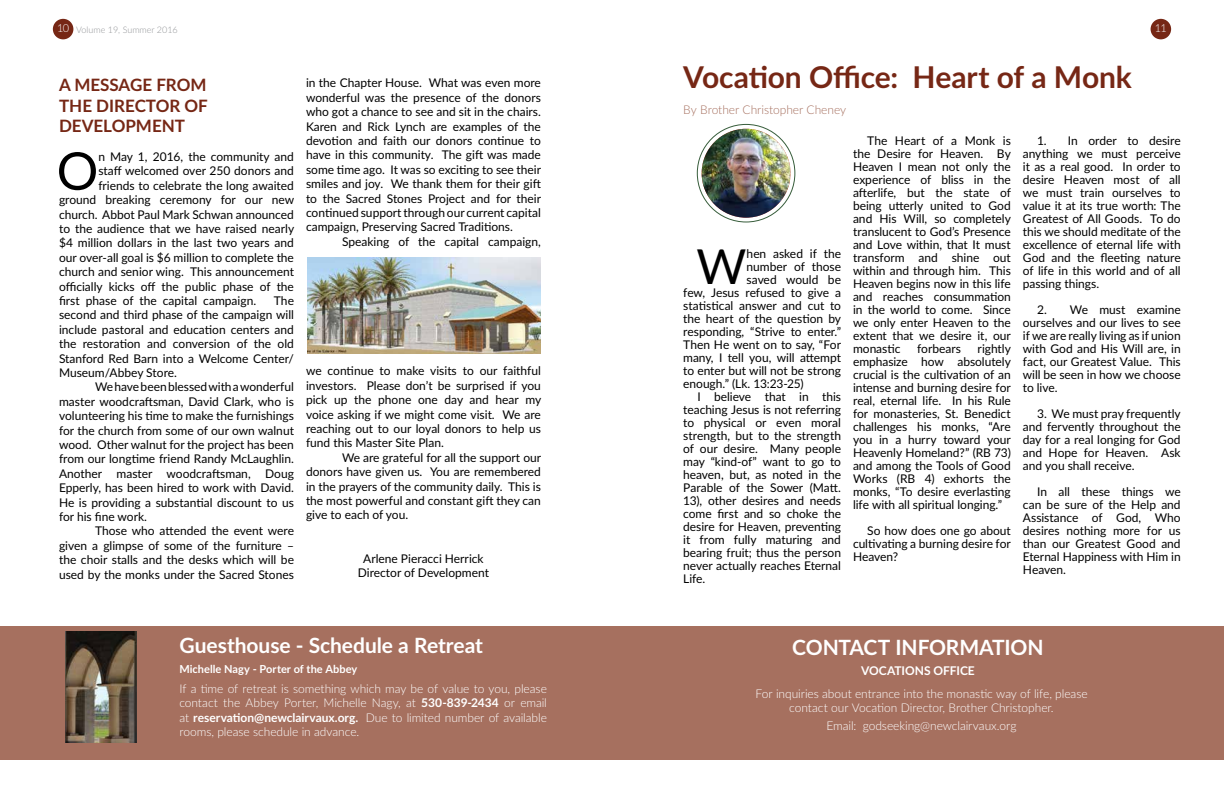
<style>
.page{position:relative;width:1224px;height:792px;background:#fff}
.page>*{position:absolute;margin:0;border:0;box-sizing:border-box;transform-origin:0 0}
.t1{font:52.2px "Lato";color:#000}
.t2{font:48.3px "Lato";color:#000}
.t3{font:700 30px "Lato";letter-spacing:-.005em;color:#762715}
.t4{font:700 21px "Lato";letter-spacing:-.005em;color:#fff}
.t5{font:700 17px/20.4px "Lato";color:#762715;text-align:justify}
.t6{font:12px/13px "Lato";color:#000;text-align:justify}
.t7{font:300 12px/14.4px "Lato";letter-spacing:-.005em;color:#fff;text-align:justify}
.t8{font:300 12px "Lato";letter-spacing:-.005em;color:#a6705f}
.t9{font:700 12px "Lato";color:#fff}
.t10{font:700 11px "Lato";letter-spacing:.005em;color:#fff}
.t11{font:300 11px "Lato";color:#fff}
.t12{font:300 9px "Lato";color:#939598}
.s1{font-size:11px;color:#fff}
.s2{font-weight:700}
</style>
<div class="page">
<img style="left:702px;top:129px;width:89px;height:89px;border-radius:44px">
<div style="left:53px;top:19px;width:20px;height:20px;background:#762715;border-radius:50%"></div>
<div style="left:1151px;top:19px;width:20px;height:20px;background:#762715;border-radius:50%"></div>
<div style="left:612px;top:626px;width:612px;height:134px;background:#a6705f"></div>
<div style="left:0;top:626px;width:612px;height:134px;background:#a6705f"></div>
<img style="left:65px;top:632px;width:71px;height:111px">
<img style="left:307px;top:257px;width:234px;height:96px">
<p class="t12" style="left:57px;top:23px;width:122px"><span class="s1">10</span> Volume 19, Summer 2016</p>
<p class="t11" style="left:1155px;top:21px;width:14px">11</p>
<h3 class="t5" style="left:59px;top:74px;width:150px">A MESSAGE FROM THE DIRECTOR OF DEVELOPMENT</h3>
<h1 class="t1" style="left:57px;top:134px;width:43px">O</h1>
<p class="t6" style="left:98px;top:150px;width:197px">n May 1, 2016, the community and</p>
<p class="t6" style="left:98px;top:164px;width:197px">staff welcomed over 250 donors and</p>
<p class="t6" style="left:98px;top:178px;width:197px">friends to celebrate the long awaited</p>
<p class="t6" style="left:59px;top:193px;width:237px">ground breaking ceremony for our new</p>
<p class="t6" style="left:59px;top:207px;width:236px">church. Abbot Paul Mark Schwan announced</p>
<p class="t6" style="left:59px;top:222px;width:237px">to the audience that we have raised nearly</p>
<p class="t6" style="left:59px;top:236px;width:236px">$4 million dollars in the last two years and</p>
<p class="t6" style="left:59px;top:250px;width:236px">our over-all goal is $6 million to complete the</p>
<p class="t6" style="left:59px;top:265px;width:236px">church and senior wing. This announcement</p>
<p class="t6" style="left:59px;top:279px;width:236px">officially kicks off the public phase of the</p>
<p class="t6" style="left:59px;top:294px;width:199px">first phase of the capital campaign.</p>
<p class="t6" style="left:59px;top:293px;width:236px;line-height:14.4px;text-indent:215px">The second and third phase of the campaign will include pastoral and education centers and the restoration and conversion of the old Stanford Red Barn into a Welcome Center/ Museum/Abbey Store.</p>
<p class="t6" style="left:59px;top:379px;width:236px;line-height:14.4px;text-indent:36px">We have been blessed with a wonderful master woodcraftsman, David Clark, who is volunteering his time to make the furnishings for the church from some of our own walnut wood. Other walnut for the project has been from our longtime friend Randy McLaughlin.<br>Another master woodcraftsman, Doug Epperly, has been hired to work with David.<br>He is providing a substantial discount to us for his fine work.</p>
<p class="t6" style="left:59px;top:523px;width:236px;line-height:14.4px;text-indent:36px">Those who attended the event were given a glimpse of some of the furniture – the choir stalls and the desks which will be used by the monks under the Sacred Stones</p>
<p class="t6" style="left:306px;top:75px;width:237px;line-height:14.4px">in the Chapter House. What was even more wonderful was the presence of the donors who got a chance to see and sit in the chairs.<br>Karen and Rick Lynch are examples of the devotion and faith our donors continue to have in this community. The gift was made some time ago. It was so exciting to see their smiles and joy. We thank them for their gift to the Sacred Stones Project and for their continued support through our current capital campaign, Preserving Sacred Traditions.</p>
<p class="t6" style="left:342px;top:234px;width:200px">Speaking of the capital campaign,</p>
<p class="t6" style="left:306px;top:363px;width:237px;line-height:14.4px">we continue to make visits to our faithful investors. Please don’t be surprised if you pick up the phone one day and hear my voice asking if we might come visit. We are reaching out to our loyal donors to help us fund this Master Site Plan.</p>
<p class="t6" style="left:306px;top:450px;width:237px;line-height:14.4px;text-indent:36px">We are grateful for all the support our donors have given us. You are remembered in the prayers of the community daily. This is the most powerful and constant gift they can give to each of you.</p>
<p class="t6" style="left:358px;top:551px;width:133px;line-height:14.4px;text-align:center">Arlene Pieracci Herrick<br>Director of Development</p>
<h3 class="t4" style="left:179px;top:630px;width:305px">Guesthouse - Schedule a Retreat</h3>
<p class="t10" style="left:179px;top:661px;width:180px">Michelle Nagy - Porter of the Abbey</p>
<p class="t7" style="left:179px;top:681px;width:369px">If a time of retreat is something which may be of value to you, please contact the Abbey Porter, Michelle Nagy, at <span class="s2">530-839-2434</span> or email at <span class="s2">reservation@newclairvaux.org.</span> Due to limited number of available rooms, please schedule in advance.</p>
<h3 class="t3" style="left:683px;top:55px;width:450px">Vocation Office: Heart of a Monk</h3>
<p class="t8" style="left:683px;top:101px;width:164px">By Brother Christopher Cheney</p>
<h2 class="t2" style="left:697px;top:232px;width:51px">W</h2>
<p class="t6" style="left:747px;top:247px;width:96px">hen asked if the</p>
<p class="t6" style="left:747px;top:260px;width:96px">number of those</p>
<p class="t6" style="left:747px;top:273px;width:96px">saved would be</p>
<p class="t6" style="left:683px;top:286px;width:159px">few, Jesus refused to give a</p>
<p class="t6" style="left:683px;top:299px;width:159px">statistical answer and cut to</p>
<p class="t6" style="left:683px;top:312px;width:159px">the heart of the question by</p>
<p class="t6" style="left:683px;top:325px;width:159px">responding, “Strive to enter.”</p>
<p class="t6" style="left:683px;top:338px;width:159px">Then He went on to say, “For</p>
<p class="t6" style="left:683px;top:351px;width:159px">many, I tell you, will attempt</p>
<p class="t6" style="left:683px;top:364px;width:159px">to enter but will not be strong</p>
<p class="t6" style="left:683px;top:377px;width:122px">enough.” (Lk. 13:23-25)</p>
<p class="t6" style="left:697px;top:390px;width:145px">I believe that in this</p>
<p class="t6" style="left:683px;top:403px;width:159px">teaching Jesus is not referring</p>
<p class="t6" style="left:683px;top:416px;width:159px">to physical or even moral</p>
<p class="t6" style="left:683px;top:429px;width:159px">strength, but to the strength</p>
<p class="t6" style="left:683px;top:442px;width:159px">of our desire. Many people</p>
<p class="t6" style="left:683px;top:455px;width:159px">may “kind-of” want to go to</p>
<p class="t6" style="left:683px;top:468px;width:159px">heaven, but, as noted in the</p>
<p class="t6" style="left:683px;top:481px;width:159px">Parable of the Sower (Matt.</p>
<p class="t6" style="left:683px;top:494px;width:159px">13), other desires and needs</p>
<p class="t6" style="left:683px;top:507px;width:159px">come first and so choke the</p>
<p class="t6" style="left:683px;top:520px;width:159px">desire for Heaven, preventing</p>
<p class="t6" style="left:683px;top:533px;width:159px">it from fully maturing and</p>
<p class="t6" style="left:683px;top:546px;width:159px">bearing fruit; thus the person</p>
<p class="t6" style="left:683px;top:559px;width:159px">never actually reaches Eternal</p>
<p class="t6" style="left:683px;top:572px;width:24px">Life.</p>
<p class="t6" style="left:853px;top:134px;width:159px;text-indent:14px">The Heart of a Monk is the Desire for Heaven. By Heaven I mean not only the experience of bliss in the afterlife, but the state of being utterly united to God and His Will, so completely translucent to God’s Presence and Love within, that It must transform and shine out within and through him. This Heaven begins now in this life and reaches consummation in the world to come. Since we only enter Heaven to the extent that we desire it, our monastic</p>
<p class="t6" style="left:853px;top:342px;width:159px;text-indent:125px">rightly emphasize how absolutely crucial is the cultivation of an intense and burning desire for real, eternal life. In his Rule for monasteries, St. Benedict challenges his monks, “Are you in a hurry toward your Heavenly Homeland?” (RB 73) and among the Tools of Good Works (RB 4) exhorts the monks, “To desire everlasting life with all spiritual longing.”</p>
<p class="t6" style="left:853px;top:524px;width:159px;text-indent:14px">So how does one go about cultivating a burning desire for Heaven?</p>
<p class="t6" style="left:917px;top:342px;width:45px">forbears</p>
<p class="t6" style="left:1023px;top:134px;width:159px;text-indent:14px">1. In order to desire anything we must perceive it as a real good. In order to desire Heaven most of all we must train ourselves to value it at its true worth: The Greatest of All Goods. To do this we should meditate of the excellence of eternal life with God and the fleeting nature of life in this world and of all passing things.</p>
<p class="t6" style="left:1023px;top:303px;width:159px;text-indent:14px">2. We must examine ourselves and our lives to see if we are really living as if union with God and His Will are, in fact, our Greatest Value. This will be seen in how we choose to live.</p>
<p class="t6" style="left:1023px;top:407px;width:159px;text-indent:14px">3. We must pray frequently and fervently throughout the day for a real longing for God and Hope for Heaven. Ask and you shall receive.</p>
<p class="t6" style="left:1023px;top:485px;width:159px;text-indent:14px">In all these things we can be sure of the Help and Assistance of God, Who desires nothing more for us than our Greatest Good and Eternal Happiness with Him in Heaven.</p>
<h3 class="t4" style="left:792px;top:632px;width:253px">CONTACT INFORMATION</h3>
<p class="t9" style="left:861px;top:662px;width:115px">VOCATIONS OFFICE</p>
<p class="t7" style="left:755px;top:686px;width:334px;text-align:center">For inquiries about entrance into the monastic way of life, please contact our Vocation Director, Brother Christopher.</p>
<p class="t7" style="left:826px;top:718px;width:192px">Email: godseeking@newclairvaux.org</p>
</div>
